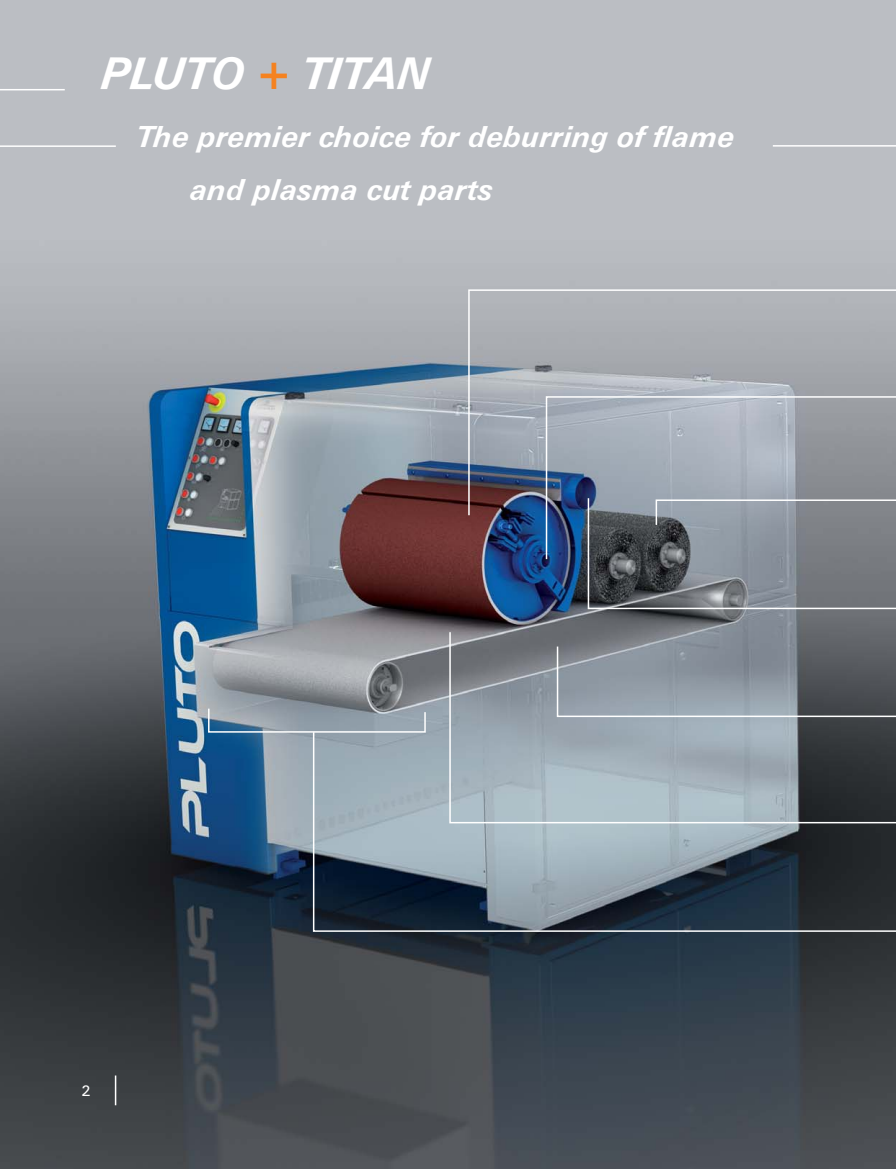
<style>
.page{position:relative;width:896px;height:1169px;background:#fff}
.page>*{position:absolute;margin:0;border:0;box-sizing:border-box;transform-origin:0 0}
.t1{font:italic 700 45px "Univers BQ";letter-spacing:-.02em;color:#fff}
.t2{font:italic 700 30px/52.5px "Univers BQ";color:#fff}
.t3{font:15px "Univers BQ";color:#fff}
.s1{color:#f5821f}
</style>
<div class="page">
<img style="left:0;top:0;width:895px;height:1169px">
<hr style="left:0;top:89px;width:65px;height:1px;background:#fff">
<hr style="left:0;top:145px;width:116px;height:2px;background:#fff">
<hr style="left:772px;top:145px;width:123px;height:2px;background:#fff">
<hr style="left:115px;top:1075px;width:1px;height:30px;background:#fff">
<svg style="left:467px;top:289px;width:428px;height:228px;background:#a4a8af"></svg>
<svg style="left:544px;top:395px;width:351px;height:165px;background:#96a0ae"></svg>
<svg style="left:586px;top:497px;width:309px;height:113px;background:#777c83"></svg>
<svg style="left:448px;top:630px;width:447px;height:100px;background:#80878f"></svg>
<svg style="left:312px;top:730px;width:583px;height:202px;background:#73808a"></svg>
<svg style="left:207px;top:707px;width:219px;height:26px;background:#93a1ad"></svg>
<h1 class="t1" style="left:99px;top:59px;width:330px">PLUTO <span class="s1">+</span> TITAN</h1>
<p class="t2" style="left:189px;top:113px;width:546px;text-indent:-54px">The premier choice for deburring of flame and plasma cut parts</p>
<p class="t3" style="left:81px;top:1085px;width:11px">2</p>
</div>
